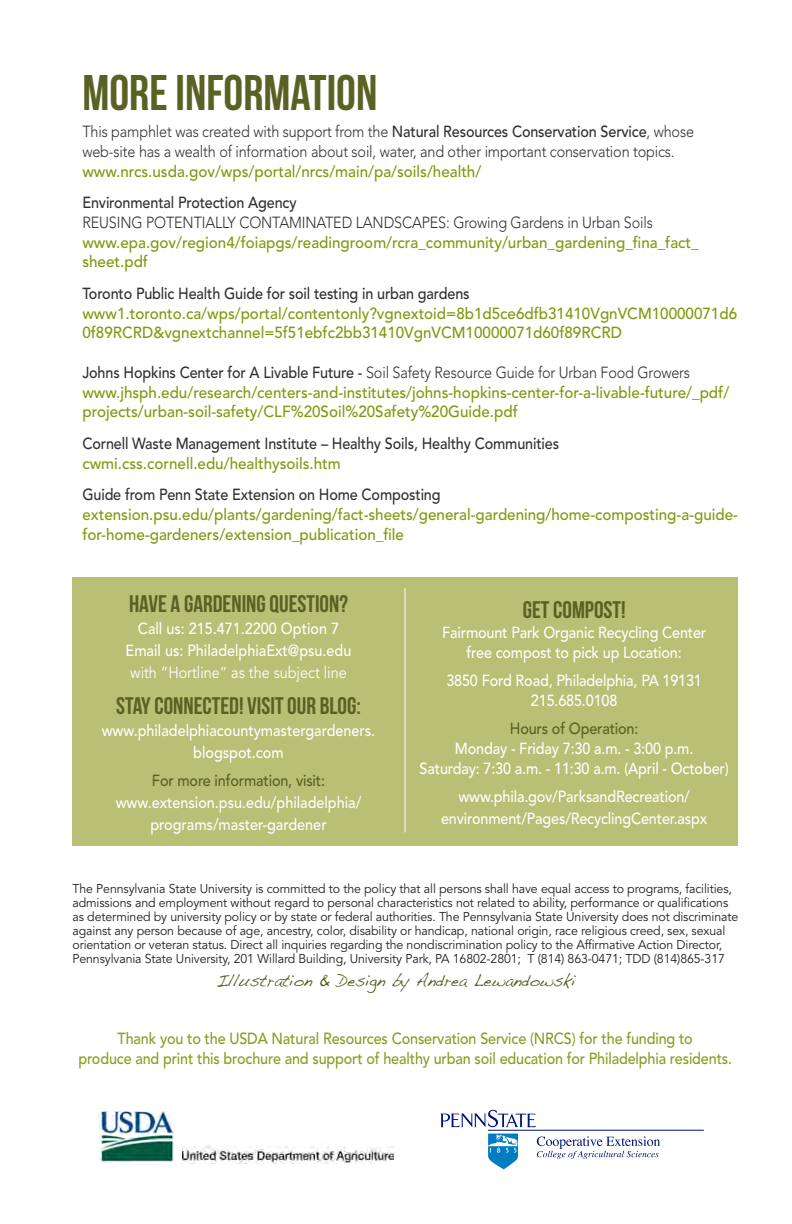
<style>
.page{position:relative;width:792px;height:1224px;background:#fff}
.page>*{position:absolute;margin:0;border:0;box-sizing:border-box;transform-origin:0 0}
.t1{font:50px "Bebas Neue";color:#596123}
.t2{font:24px "Bebas Neue";color:#596123}
.t3{font:17px "Handwriting Dakota";color:#596123;scale:.95 1}
.t4{font:500 16px/19.8px "Avenir LT Std";color:#81980d;scale:.95 1}
.t5{font:500 16px/22px "Avenir LT Std";letter-spacing:-.01em;color:#fff;text-align:center;scale:.9 1}
.t6{font:300 16px "Avenir LT Std";letter-spacing:-.01em;color:#312f30;scale:.9 1}
.t7{font:500 16px "Avenir LT Std";letter-spacing:-.01em;color:#312f30;scale:.9 1}
.t8{font:500 16px "Avenir LT Std";letter-spacing:-.01em;color:#889d22;scale:.9 1}
.t9{font:500 16px "Avenir LT Std";letter-spacing:-.01em;color:#596123;scale:.9 1}
.t10{font:16px "Avenir LT Std";color:#fff;scale:.9 1}
.t11{font:12.8px/14px "Avenir LT Std";letter-spacing:-.01em;color:#231f20}
.s1{font-weight:500}
</style>
<div class="page">
<div style="left:72px;top:578px;width:666px;height:268px;background:#b8c076"></div>
<img style="left:98px;top:1111px;width:77px;height:52px">
<img style="left:182px;top:1145px;width:211px;height:18px">
<svg style="left:537px;top:1136px;width:123px;height:23px"></svg>
<svg style="left:440px;top:1109px;width:96px;height:19px"></svg>
<svg style="left:488px;top:1134px;width:30px;height:35px"></svg>
<hr style="left:488px;top:1130px;width:216px;height:1px;background:#001576">
<hr style="left:404px;top:588px;width:2px;height:244px;background:#fff">
<p class="t1" style="left:82px;top:65px;width:296px">MORE INFORMATION</p>
<p class="t6" style="left:82px;top:122px;width:681px">This pamphlet was created with support from the <span class="s1">Natural Resources Conservation Service</span>, whose</p>
<p class="t6" style="left:82px;top:142px;width:660px">web-site has a wealth of information about soil, water, and other important conservation topics.</p>
<p class="t4" style="left:82px;top:162px;width:421px">www.nrcs.usda.gov/wps/portal/nrcs/main/pa/soils/health/</p>
<p class="t7" style="left:82px;top:193px;width:239px">Environmental Protection Agency</p>
<p class="t6" style="left:82px;top:213px;width:635px">REUSING POTENTIALLY CONTAMINATED LANDSCAPES: Growing Gardens in Urban Soils</p>
<p class="t4" style="left:82px;top:233px;width:650px">www.epa.gov/region4/foiapgs/readingroom/rcra_community/urban_gardening_fina_fact_ sheet.pdf</p>
<p class="t7" style="left:82px;top:284px;width:432px">Toronto Public Health Guide for soil testing in urban gardens</p>
<p class="t4" style="left:82px;top:304px;width:691px">www1.toronto.ca/wps/portal/contentonly?vgnextoid=8b1d5ce6dfb31410VgnVCM10000071d6<br>0f89RCRD&amp;vgnextchannel=5f51ebfc2bb31410VgnVCM10000071d60f89RCRD</p>
<p class="t6" style="left:82px;top:363px;width:677px"><span class="s1">Johns Hopkins Center for A Livable Future -</span> Soil Safety Resource Guide for Urban Food Growers</p>
<p class="t4" style="left:82px;top:383px;width:682px">www.jhsph.edu/research/centers-and-institutes/johns-hopkins-center-for-a-livable-future/_pdf/ projects/urban-soil-safety/CLF%20Soil%20Safety%20Guide.pdf</p>
<p class="t7" style="left:82px;top:434px;width:531px">Cornell Waste Management Institute – Healthy Soils, Healthy Communities</p>
<p class="t4" style="left:82px;top:454px;width:274px">cwmi.css.cornell.edu/healthysoils.htm</p>
<p class="t7" style="left:82px;top:485px;width:399px">Guide from Penn State Extension on Home Composting</p>
<p class="t4" style="left:82px;top:505px;width:692px">extension.psu.edu/plants/gardening/fact-sheets/general-gardening/home-composting-a-guide&shy;for-home-gardeners/extension_publication_file</p>
<p class="t2" style="left:129px;top:590px;width:220px">HAVE A GARDENING QUESTION?</p>
<p class="t5" style="left:138px;top:617px;width:225px">Call us: 215.471.2200 Option 7</p>
<p class="t5" style="left:126px;top:639px;width:253px">Email us: PhiladelphiaExt@psu.edu</p>
<p class="t10" style="left:130px;top:663px;width:242px">with “Hortline” as the subject line</p>
<p class="t2" style="left:116px;top:692px;width:246px">STAY CONNECTED! VISIT OUR BLOG:</p>
<p class="t5" style="left:102px;top:719px;width:306px">www.philadelphiacountymastergardeners. blogspot.com</p>
<p class="t9" style="left:152px;top:771px;width:194px">For more information, visit:</p>
<p class="t5" style="left:116px;top:791px;width:274px">www.extension.psu.edu/philadelphia/</p>
<p class="t5" style="left:150px;top:813px;width:197px">programs/master-gardener</p>
<p class="t2" style="left:523px;top:596px;width:104px">GET COMPOST!</p>
<p class="t5" style="left:442px;top:621px;width:295px">Fairmount Park Organic Recycling Center</p>
<p class="t5" style="left:467px;top:641px;width:241px">free compost to pick up Location:</p>
<p class="t5" style="left:446px;top:669px;width:285px">3850 Ford Road, Philadelphia, PA 19131</p>
<p class="t5" style="left:531px;top:689px;width:98px">215.685.0108</p>
<p class="t9" style="left:510px;top:719px;width:144px">Hours of Operation:</p>
<p class="t5" style="left:455px;top:737px;width:266px">Monday - Friday 7:30 a.m. - 3:00 p.m.</p>
<p class="t5" style="left:420px;top:757px;width:345px">Saturday: 7:30 a.m. - 11:30 a.m. (April - October)</p>
<p class="t5" style="left:458px;top:785px;width:259px">www.phila.gov/ParksandRecreation/</p>
<p class="t5" style="left:441px;top:807px;width:297px">environment/Pages/RecyclingCenter.aspx</p>
<p class="t11" style="left:72px;top:881px;width:667px">The Pennsylvania State University is committed to the policy that all persons shall have equal access to programs, facilities, admissions and employment without regard to personal characteristics not related to ability, performance or qualifications as determined by university policy or by state or federal authorities. The Pennsylvania State University does not discriminate against any person because of age, ancestry, color, disability or handicap, national origin, race religious creed, sex, sexual orientation or veteran status. Direct all inquiries regarding the nondiscrimination policy to the Affirmative Action Director, Pennsylvania State University, 201 Willard Building, University Park, PA 16802-2801; T (814) 863-0471; TDD (814)865-317</p>
<p class="t3" style="left:216px;top:971px;width:380px">Illustration &amp; Design by Andrea Lewandowski</p>
<p class="t8" style="left:118px;top:1029px;width:641px">Thank you to the USDA Natural Resources Conservation Service (NRCS) for the funding to</p>
<p class="t8" style="left:78px;top:1049px;width:728px">produce and print this brochure and support of healthy urban soil education for Philadelphia residents.</p>
</div>
